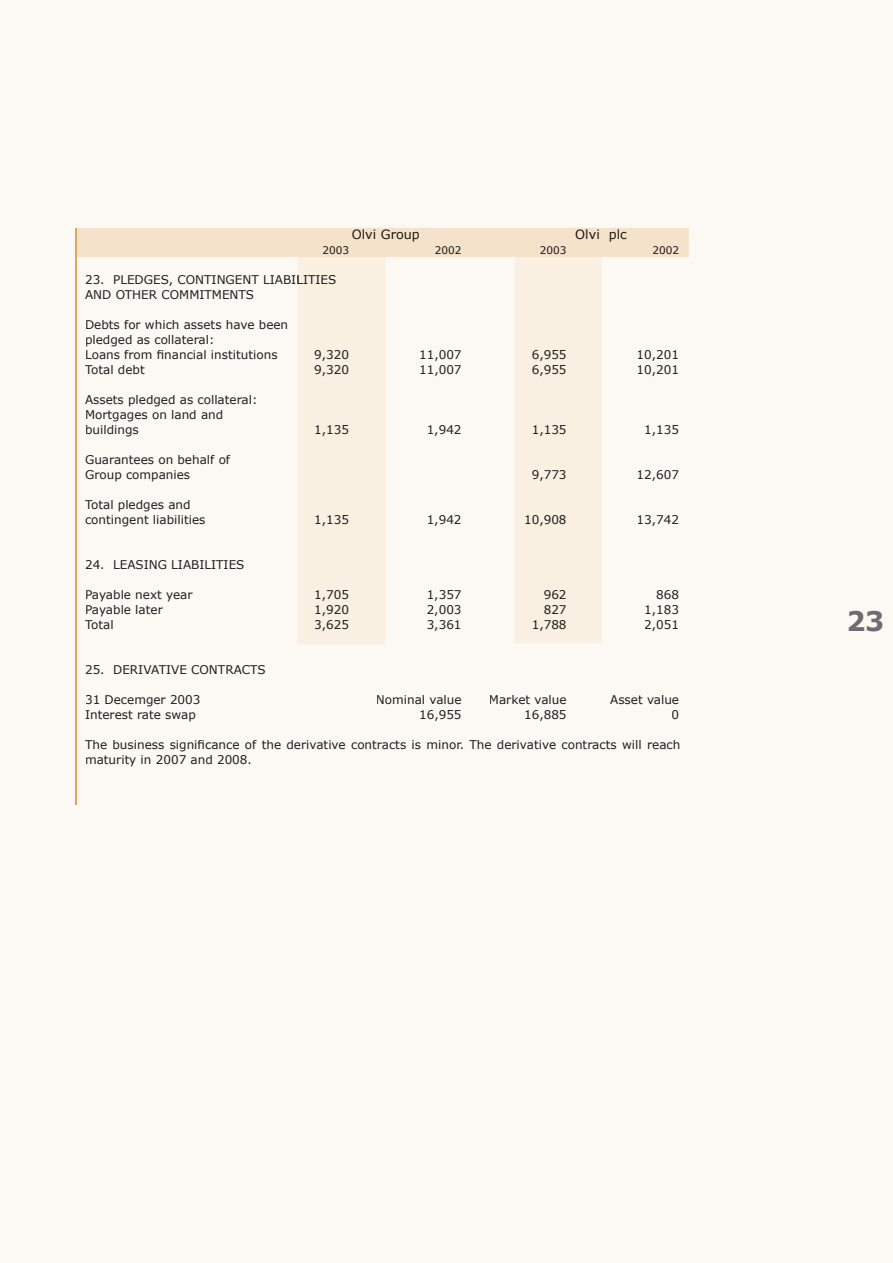
<style>
.page{position:relative;width:893px;height:1263px;background:#fcf9f4}
.page>*{position:absolute;margin:0;border:0;box-sizing:border-box;transform-origin:0 0}
.t1{font:700 27px "Verdana";color:#6c6d70}
.t2{font:12.75px "Verdana";color:#1e160f}
.t3{font:12px/15px "Verdana";color:#221d1d}
.t4{font:12px "Verdana";color:#201a18}
.t5{font:10.5px "Verdana";color:#1e160f}
</style>
<div class="page">
<svg style="left:76px;top:228px;width:613px;height:416px"></svg>
<hr style="left:75px;top:229px;width:2px;height:576px;background:#dba862">
<div style="left:347px;top:230px;width:72px;height:12px;background:#f4e2ca"></div>
<div style="left:576px;top:230px;width:51px;height:12px;background:#f4e2ca"></div>
<div style="left:323px;top:247px;width:25px;height:8px;background:#f4e2ca"></div>
<div style="left:436px;top:247px;width:25px;height:8px;background:#f4e2ca"></div>
<div style="left:541px;top:247px;width:25px;height:8px;background:#f4e2ca"></div>
<div style="left:653px;top:247px;width:25px;height:8px;background:#f4e2ca"></div>
<div style="left:86px;top:275px;width:212px;height:12px;background:#fcf9f4"></div>
<div style="left:298px;top:275px;width:38px;height:12px;background:#f9f0e2"></div>
<div style="left:85px;top:290px;width:168px;height:10px;background:#fcf9f4"></div>
<div style="left:86px;top:320px;width:202px;height:10px;background:#fcf9f4"></div>
<div style="left:86px;top:335px;width:126px;height:12px;background:#fcf9f4"></div>
<div style="left:86px;top:350px;width:191px;height:10px;background:#fcf9f4"></div>
<div style="left:315px;top:350px;width:33px;height:12px;background:#f9f0e2"></div>
<div style="left:421px;top:350px;width:40px;height:12px;background:#fcf9f4"></div>
<div style="left:532px;top:350px;width:34px;height:12px;background:#f9f0e2"></div>
<div style="left:638px;top:350px;width:40px;height:12px;background:#fcf9f4"></div>
<div style="left:85px;top:365px;width:59px;height:10px;background:#fcf9f4"></div>
<div style="left:315px;top:365px;width:33px;height:12px;background:#f9f0e2"></div>
<div style="left:421px;top:365px;width:40px;height:12px;background:#fcf9f4"></div>
<div style="left:532px;top:365px;width:34px;height:12px;background:#f9f0e2"></div>
<div style="left:638px;top:365px;width:40px;height:12px;background:#fcf9f4"></div>
<div style="left:85px;top:395px;width:171px;height:12px;background:#fcf9f4"></div>
<div style="left:86px;top:410px;width:136px;height:12px;background:#fcf9f4"></div>
<div style="left:86px;top:425px;width:52px;height:12px;background:#fcf9f4"></div>
<div style="left:316px;top:425px;width:32px;height:12px;background:#f9f0e2"></div>
<div style="left:428px;top:425px;width:33px;height:12px;background:#fcf9f4"></div>
<div style="left:533px;top:425px;width:33px;height:12px;background:#f9f0e2"></div>
<div style="left:646px;top:425px;width:32px;height:12px;background:#fcf9f4"></div>
<div style="left:86px;top:455px;width:144px;height:10px;background:#fcf9f4"></div>
<div style="left:86px;top:470px;width:104px;height:12px;background:#fcf9f4"></div>
<div style="left:532px;top:470px;width:34px;height:12px;background:#f9f0e2"></div>
<div style="left:638px;top:470px;width:40px;height:12px;background:#fcf9f4"></div>
<div style="left:85px;top:500px;width:105px;height:12px;background:#fcf9f4"></div>
<div style="left:86px;top:515px;width:119px;height:12px;background:#fcf9f4"></div>
<div style="left:316px;top:515px;width:32px;height:12px;background:#f9f0e2"></div>
<div style="left:428px;top:515px;width:33px;height:12px;background:#fcf9f4"></div>
<div style="left:526px;top:515px;width:40px;height:12px;background:#f9f0e2"></div>
<div style="left:638px;top:515px;width:40px;height:12px;background:#fcf9f4"></div>
<div style="left:86px;top:560px;width:158px;height:10px;background:#fcf9f4"></div>
<div style="left:86px;top:590px;width:107px;height:12px;background:#fcf9f4"></div>
<div style="left:316px;top:590px;width:32px;height:12px;background:#f9f0e2"></div>
<div style="left:428px;top:590px;width:33px;height:12px;background:#fcf9f4"></div>
<div style="left:544px;top:590px;width:22px;height:10px;background:#f9f0e2"></div>
<div style="left:657px;top:590px;width:21px;height:10px;background:#fcf9f4"></div>
<div style="left:86px;top:605px;width:77px;height:12px;background:#fcf9f4"></div>
<div style="left:316px;top:605px;width:32px;height:12px;background:#f9f0e2"></div>
<div style="left:428px;top:605px;width:33px;height:12px;background:#fcf9f4"></div>
<div style="left:544px;top:605px;width:22px;height:10px;background:#f9f0e2"></div>
<div style="left:646px;top:605px;width:32px;height:12px;background:#fcf9f4"></div>
<div style="left:85px;top:620px;width:28px;height:10px;background:#fcf9f4"></div>
<div style="left:315px;top:620px;width:33px;height:12px;background:#f9f0e2"></div>
<div style="left:428px;top:620px;width:32px;height:12px;background:#fcf9f4"></div>
<div style="left:533px;top:620px;width:33px;height:12px;background:#f9f0e2"></div>
<div style="left:645px;top:620px;width:33px;height:12px;background:#fcf9f4"></div>
<div style="left:86px;top:665px;width:179px;height:10px;background:#fcf9f4"></div>
<div style="left:86px;top:695px;width:114px;height:12px;background:#fcf9f4"></div>
<div style="left:377px;top:695px;width:84px;height:10px;background:#fcf9f4"></div>
<div style="left:490px;top:695px;width:76px;height:10px;background:#fcf9f4"></div>
<div style="left:606px;top:695px;width:72px;height:10px;background:#fcf9f4"></div>
<div style="left:86px;top:711px;width:109px;height:11px;background:#fcf9f4"></div>
<div style="left:421px;top:710px;width:40px;height:12px;background:#fcf9f4"></div>
<div style="left:526px;top:710px;width:40px;height:12px;background:#fcf9f4"></div>
<div style="left:672px;top:710px;width:6px;height:10px;background:#fcf9f4"></div>
<div style="left:85px;top:740px;width:595px;height:12px;background:#fcf9f4"></div>
<div style="left:86px;top:755px;width:164px;height:12px;background:#fcf9f4"></div>
<p class="t2" style="left:352px;top:227px;width:70px">Olvi Group</p>
<p class="t2" style="left:575px;top:227px;width:53px">Olvi plc</p>
<p class="t5" style="left:322px;top:244px;width:28px">2003</p>
<p class="t5" style="left:435px;top:244px;width:28px">2002</p>
<p class="t5" style="left:540px;top:244px;width:28px">2003</p>
<p class="t5" style="left:652px;top:244px;width:28px">2002</p>
<p class="t3" style="left:85px;top:272px;width:253px">23. PLEDGES, CONTINGENT LIABILITIES<br>AND OTHER COMMITMENTS</p>
<p class="t3" style="left:85px;top:317px;width:205px">Debts for which assets have been pledged as collateral:<br>Loans from financial institutions</p>
<p class="t4" style="left:314px;top:347px;width:36px">9,320</p>
<p class="t3" style="left:419px;top:347px;width:44px">11,007</p>
<p class="t4" style="left:532px;top:347px;width:36px">6,955</p>
<p class="t3" style="left:637px;top:347px;width:44px">10,201</p>
<p class="t3" style="left:85px;top:362px;width:61px">Total debt</p>
<p class="t4" style="left:314px;top:362px;width:36px">9,320</p>
<p class="t3" style="left:419px;top:362px;width:44px">11,007</p>
<p class="t4" style="left:532px;top:362px;width:36px">6,955</p>
<p class="t3" style="left:637px;top:362px;width:44px">10,201</p>
<p class="t3" style="left:85px;top:392px;width:174px">Assets pledged as collateral:<br>Mortgages on land and buildings</p>
<p class="t4" style="left:314px;top:422px;width:36px">1,135</p>
<p class="t3" style="left:427px;top:422px;width:36px">1,942</p>
<p class="t4" style="left:532px;top:422px;width:36px">1,135</p>
<p class="t3" style="left:644px;top:422px;width:36px">1,135</p>
<p class="t3" style="left:85px;top:452px;width:147px">Guarantees on behalf of<br>Group companies</p>
<p class="t3" style="left:85px;top:497px;width:122px">Total pledges and contingent liabilities</p>
<p class="t4" style="left:532px;top:467px;width:36px">9,773</p>
<p class="t3" style="left:637px;top:467px;width:44px">12,607</p>
<p class="t4" style="left:314px;top:512px;width:36px">1,135</p>
<p class="t3" style="left:427px;top:512px;width:36px">1,942</p>
<p class="t4" style="left:524px;top:512px;width:44px">10,908</p>
<p class="t3" style="left:637px;top:512px;width:44px">13,742</p>
<p class="t3" style="left:85px;top:557px;width:161px">24. LEASING LIABILITIES</p>
<p class="t3" style="left:85px;top:587px;width:109px">Payable next year</p>
<p class="t4" style="left:314px;top:587px;width:36px">1,705</p>
<p class="t3" style="left:427px;top:587px;width:36px">1,357</p>
<p class="t4" style="left:544px;top:587px;width:24px">962</p>
<p class="t3" style="left:656px;top:587px;width:24px">868</p>
<p class="t3" style="left:85px;top:602px;width:79px">Payable later</p>
<p class="t4" style="left:314px;top:602px;width:36px">1,920</p>
<p class="t3" style="left:427px;top:602px;width:36px">2,003</p>
<p class="t4" style="left:544px;top:602px;width:24px">827</p>
<p class="t3" style="left:644px;top:602px;width:36px">1,183</p>
<p class="t3" style="left:85px;top:617px;width:30px">Total</p>
<p class="t4" style="left:314px;top:617px;width:36px">3,625</p>
<p class="t3" style="left:427px;top:617px;width:36px">3,361</p>
<p class="t4" style="left:532px;top:617px;width:36px">1,788</p>
<p class="t3" style="left:644px;top:617px;width:36px">2,051</p>
<p class="t3" style="left:85px;top:662px;width:182px">25. DERIVATIVE CONTRACTS</p>
<p class="t3" style="left:85px;top:692px;width:117px">31 Decemger 2003</p>
<p class="t3" style="left:376px;top:692px;width:87px">Nominal value</p>
<p class="t3" style="left:489px;top:692px;width:79px">Market value</p>
<p class="t3" style="left:610px;top:692px;width:70px">Asset value</p>
<p class="t3" style="left:85px;top:707px;width:112px">Interest rate swap</p>
<p class="t3" style="left:419px;top:707px;width:44px">16,955</p>
<p class="t3" style="left:524px;top:707px;width:44px">16,885</p>
<p class="t3" style="left:671px;top:707px;width:9px">0</p>
<p class="t3" style="left:85px;top:737px;width:597px">The business significance of the derivative contracts is minor. The derivative contracts will reach maturity in 2007 and 2008.</p>
<h1 class="t1" style="left:846px;top:604px;width:40px">23</h1>
</div>
